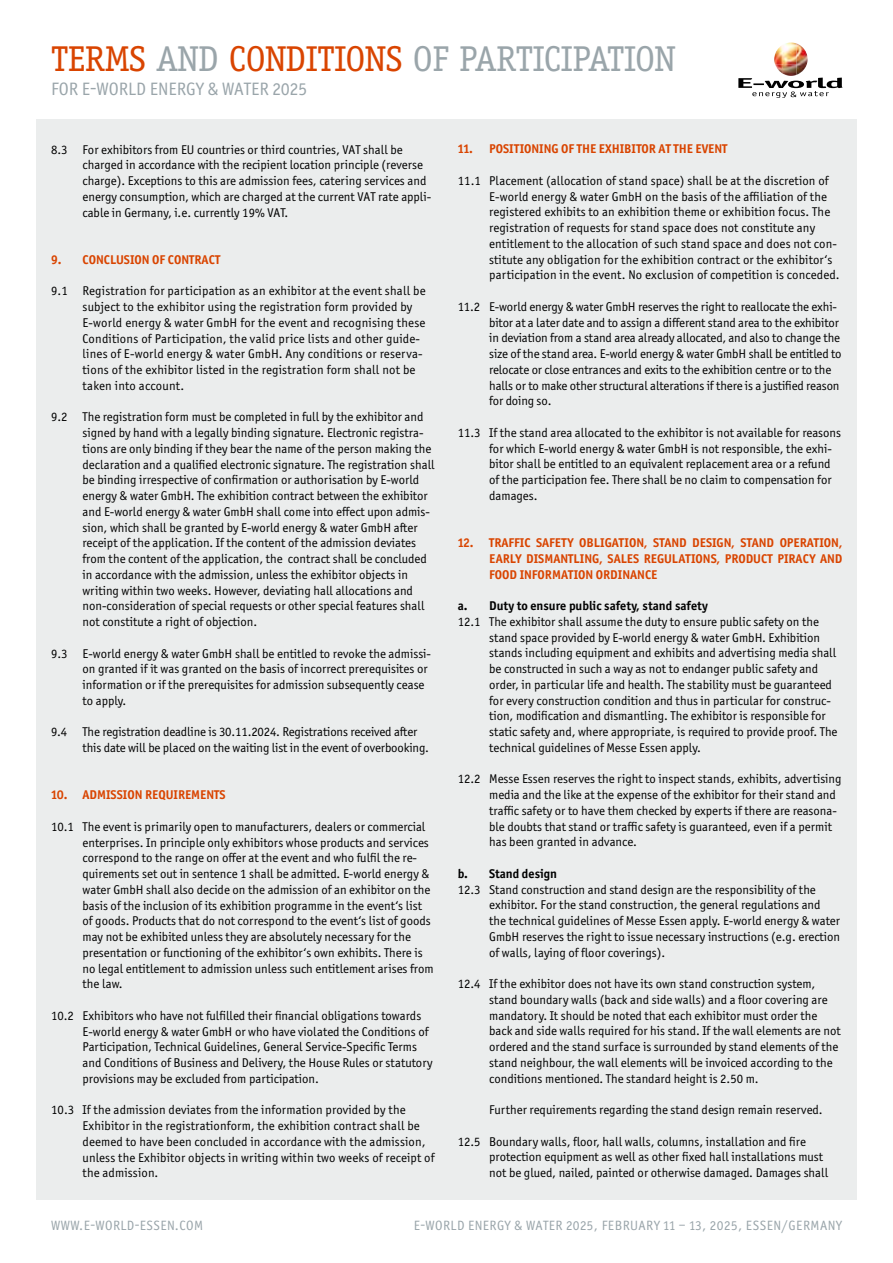
<style>
.page{position:relative;width:893px;height:1263px;background:#fff}
.page>*{position:absolute;margin:0;border:0;box-sizing:border-box;transform-origin:0 0}
.t1{font:36px "Officina Serif Std";letter-spacing:-.01em;color:#9aa5aa}
.t2{font:18px "Officina Sans ITC Pro";color:#9aa5aa}
.t3{font:13.5px "Officina Sans ITC Pro";letter-spacing:.03em;color:#9aa5aa}
.t4{font:12.75px/15.8px "Officina Sans ITC Pro";color:#000}
.t5{font:700 12.75px/15.8px "Officina Sans ITC Pro";color:#d94400;text-align:justify}
.t6{font:700 12.75px "Officina Sans ITC Pro";color:#000}
.s1{color:#d94400}
</style>
<div class="page">
<div style="left:36px;top:119px;width:821px;height:1080px;background:#ebeded"></div>
<img style="left:774px;top:43px;width:22px;height:22px">
<svg style="left:738px;top:65px;width:104px;height:33px"></svg>
<h1 class="t1" style="left:51px;top:37px;width:626px"><span class="s1">TERMS</span> AND <span class="s1">CONDITIONS</span> OF PARTICIPATION</h1>
<h2 class="t2" style="left:51px;top:78px;width:258px">FOR E-WORLD ENERGY &amp; WATER 2025</h2>
<p class="t4" style="left:83px;top:141px;width:350px;text-indent:-32px">8.3 For exhibitors from EU countries or third countries, VAT shall be charged in accordance with the recipient location principle (reverse charge). Exceptions to this are admission fees, catering services and energy consumption, which are charged at the current VAT rate appli&shy;cable in Germany, i.e. currently 19% VAT.</p>
<p class="t5" style="left:51px;top:251px;width:171px">9. CONCLUSION OF CONTRACT</p>
<p class="t4" style="left:83px;top:283px;width:345px;text-indent:-32px">9.1 Registration for participation as an exhibitor at the event shall be subject to the exhibitor using the registration form provided by E-world energy &amp; water GmbH for the event and recognising these Conditions of Participation, the valid price lists and other guide&shy;lines of E-world energy &amp; water GmbH. Any conditions or reserva&shy;tions of the exhibitor listed in the registration form shall not be taken into account.</p>
<p class="t4" style="left:83px;top:409px;width:354px;text-indent:-32px">9.2 The registration form must be completed in full by the exhibitor and signed by hand with a legally binding signature. Electronic registra&shy;tions are only binding if they bear the name of the person making the declaration and a qualified electronic signature. The registration shall be binding irrespective of confirmation or authorisation by E-world energy &amp; water GmbH. The exhibition contract between the exhibitor and E-world energy &amp; water GmbH shall come into effect upon admis&shy;sion, which shall be granted by E-world energy &amp; water GmbH after receipt of the application. If the content of the admission deviates from the content of the application, the contract shall be concluded in accordance with the admission, unless the exhibitor objects in writing within two weeks. However, deviating hall allocations and non-consideration of special requests or other special features shall not constitute a right of objection.</p>
<p class="t4" style="left:83px;top:645px;width:350px;text-indent:-32px">9.3 E-world energy &amp; water GmbH shall be entitled to revoke the admissi&shy;on granted if it was granted on the basis of incorrect prerequisites or information or if the prerequisites for admission subsequently cease to apply.</p>
<p class="t4" style="left:83px;top:724px;width:348px;text-indent:-32px">9.4 The registration deadline is 30.11.2024. Registrations received after this date will be placed on the waiting list in the event of overbooking.</p>
<p class="t5" style="left:51px;top:787px;width:176px">10. ADMISSION REQUIREMENTS</p>
<p class="t4" style="left:83px;top:818px;width:353px;text-indent:-32px">10.1 The event is primarily open to manufacturers, dealers or commercial enterprises. In principle only exhibitors whose products and services correspond to the range on offer at the event and who fulfil the re&shy;quirements set out in sentence 1 shall be admitted. E-world energy &amp; water GmbH shall also decide on the admission of an exhibitor on the basis of the inclusion of its exhibition programme in the event‘s list of goods. Products that do not correspond to the event‘s list of goods may not be exhibited unless they are absolutely necessary for the presentation or functioning of the exhibitor‘s own exhibits. There is no legal entitlement to admission unless such entitlement arises from the law.</p>
<p class="t4" style="left:83px;top:1007px;width:352px;text-indent:-32px">10.2 Exhibitors who have not fulfilled their financial obligations towards E-world energy &amp; water GmbH or who have violated the Conditions of Participation, Technical Guidelines, General Service-Specific Terms and Conditions of Business and Delivery, the House Rules or statutory provisions may be excluded from participation.</p>
<p class="t4" style="left:83px;top:1102px;width:353px;text-indent:-32px">10.3 If the admission deviates from the information provided by the Exhibitor in the registrationform, the exhibition contract shall be deemed to have been concluded in accordance with the admission, unless the Exhibitor objects in writing within two weeks of receipt of the admission.</p>
<p class="t5" style="left:458px;top:141px;width:271px">11. POSITIONING OF THE EXHIBITOR AT THE EVENT</p>
<p class="t4" style="left:489px;top:173px;width:352px;text-indent:-32px">11.1 Placement (allocation of stand space) shall be at the discretion of E-world energy &amp; water GmbH on the basis of the affiliation of the registered exhibits to an exhibition theme or exhibition focus. The registration of requests for stand space does not constitute any entitlement to the allocation of such stand space and does not con&shy;stitute any obligation for the exhibition contract or the exhibitor‘s participation in the event. No exclusion of competition is conceded.</p>
<p class="t4" style="left:489px;top:299px;width:354px;text-indent:-32px">11.2 E-world energy &amp; water GmbH reserves the right to reallocate the exhi&shy;bitor at a later date and to assign a different stand area to the exhibitor in deviation from a stand area already allocated, and also to change the size of the stand area. E-world energy &amp; water GmbH shall be entitled to relocate or close entrances and exits to the exhibition centre or to the halls or to make other structural alterations if there is a justified reason for doing so.</p>
<p class="t4" style="left:489px;top:425px;width:354px;text-indent:-32px">11.3 If the stand area allocated to the exhibitor is not available for reasons for which E-world energy &amp; water GmbH is not responsible, the exhi&shy;bitor shall be entitled to an equivalent replacement area or a refund of the participation fee. There shall be no claim to compensation for damages.</p>
<p class="t5" style="left:489px;top:535px;width:355px;text-indent:-32px">12. TRAFFIC SAFETY OBLIGATION, STAND DESIGN, STAND OPERATION, EARLY DISMANTLING, SALES REGULATIONS, PRODUCT PIRACY AND FOOD INFORMATION ORDINANCE</p>
<p class="t6" style="left:458px;top:598px;width:252px">a. Duty to ensure public safety, stand safety</p>
<p class="t4" style="left:489px;top:614px;width:350px;text-indent:-32px">12.1 The exhibitor shall assume the duty to ensure public safety on the stand space provided by E-world energy &amp; water GmbH. Exhibition stands including equipment and exhibits and advertising media shall be constructed in such a way as not to endanger public safety and order, in particular life and health. The stability must be guaranteed for every construction condition and thus in particular for construc&shy;tion, modification and dismantling. The exhibitor is responsible for static safety and, where appropriate, is required to provide proof. The technical guidelines of Messe Essen apply.</p>
<p class="t4" style="left:489px;top:771px;width:354px;text-indent:-32px">12.2 Messe Essen reserves the right to inspect stands, exhibits, advertising media and the like at the expense of the exhibitor for their stand and traffic safety or to have them checked by experts if there are reasona&shy;ble doubts that stand or traffic safety is guaranteed, even if a permit has been granted in advance.</p>
<p class="t6" style="left:458px;top:866px;width:101px">b. Stand design</p>
<p class="t4" style="left:489px;top:881px;width:352px;text-indent:-32px">12.3 Stand construction and stand design are the responsibility of the exhibitor. For the stand construction, the general regulations and the technical guidelines of Messe Essen apply. E-world energy &amp; water GmbH reserves the right to issue necessary instructions (e.g. erection of walls, laying of floor coverings).</p>
<p class="t4" style="left:489px;top:976px;width:353px;text-indent:-32px">12.4 If the exhibitor does not have its own stand construction system, stand boundary walls (back and side walls) and a floor covering are mandatory. It should be noted that each exhibitor must order the back and side walls required for his stand. If the wall elements are not ordered and the stand surface is surrounded by stand elements of the stand neighbour, the wall elements will be invoiced according to the conditions mentioned. The standard height is 2.50 m.</p>
<p class="t4" style="left:489px;top:1102px;width:335px">Further requirements regarding the stand design remain reserved.</p>
<p class="t4" style="left:489px;top:1133px;width:341px;text-indent:-32px">12.5 Boundary walls, floor, hall walls, columns, installation and fire protection equipment as well as other fixed hall installations must not be glued, nailed, painted or otherwise damaged. Damages shall</p>
<p class="t3" style="left:51px;top:1218px;width:153px">WWW.E-WORLD-ESSEN.COM</p>
<p class="t3" style="left:414px;top:1218px;width:430px">E-WORLD ENERGY &amp; WATER 2025, FEBRUARY 11 – 13, 2025, ESSEN/GERMANY</p>
</div>
